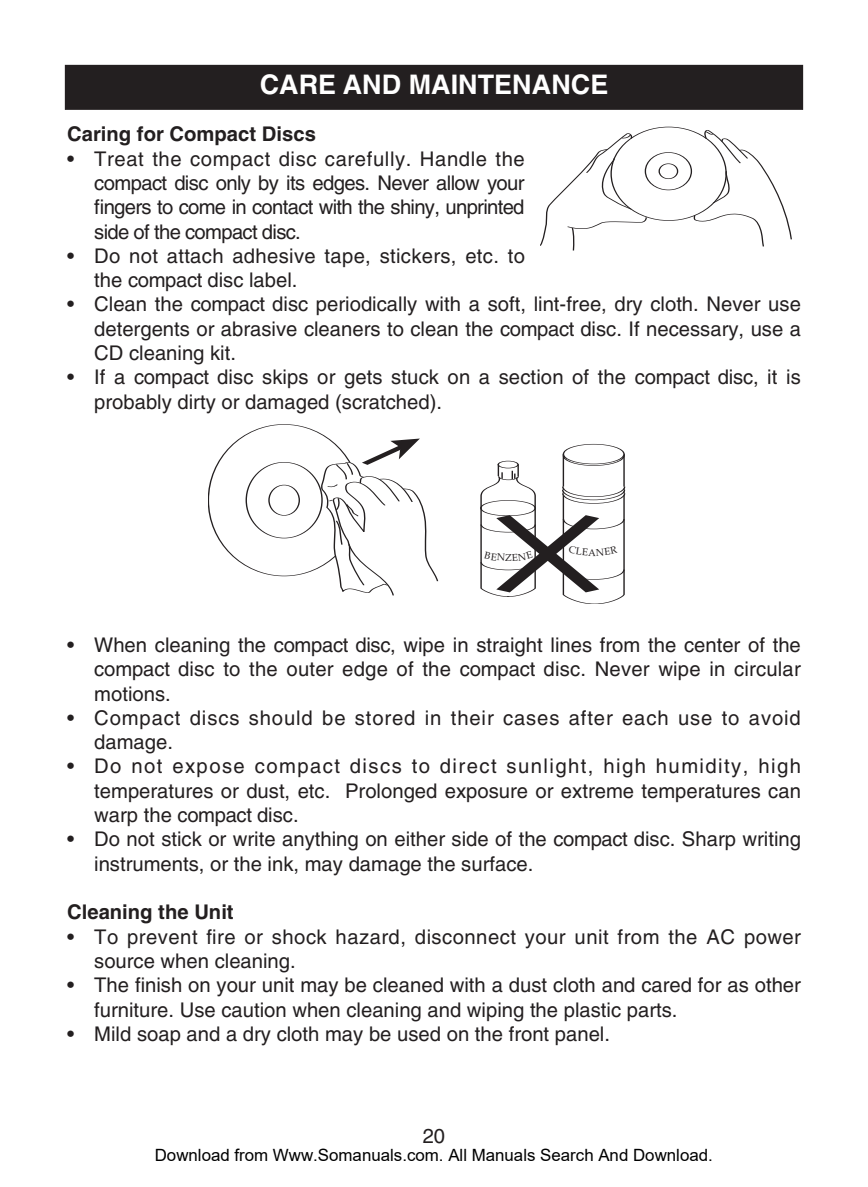
<style>
.page{position:relative;width:868px;height:1187px;background:#fff}
.page>*{position:absolute;margin:0;border:0;box-sizing:border-box;transform-origin:0 0}
.t1{font:700 27px "Helvetica";color:#fff}
.t2{font:20.25px/24.3px "Helvetica";color:#231f20;text-align:justify}
.t3{font:20.25px/24.3px "Helvetica";letter-spacing:.025em;color:#231f20}
.t4{font:20.25px/24.3px "Helvetica";letter-spacing:.045em;color:#231f20}
.t5{font:700 20.25px "Helvetica";color:#231f20}
.t6{font:16.88px "Arial";color:#000}
.t7{font:9.9px "Palatino";color:#231f20}
</style>
<div class="page">
<div style="left:65px;top:65px;width:737px;height:44px;background:#231f20"></div>
<div style="left:65px;top:65px;width:738px;height:45px;border:1px solid #231f20"></div>
<div style="left:645px;top:152px;width:46px;height:38px;border:1px solid #231f20;border-radius:50%"></div>
<div style="left:658px;top:163px;width:19px;height:16px;border:1px solid #231f20;border-radius:50%"></div>
<svg style="left:540px;top:133px;width:106px;height:117px"></svg>
<svg style="left:693px;top:130px;width:98px;height:117px"></svg>
<div style="left:246px;top:462px;width:76px;height:76px;border:1px solid #231f20;border-radius:50%"></div>
<div style="left:269px;top:484px;width:30px;height:31px;border:1px solid #231f20;border-radius:50%"></div>
<div style="left:563px;top:444px;width:61px;height:20px;border:1px solid #231f20;border-radius:50%"></div>
<svg style="left:321px;top:438px;width:117px;height:158px"></svg>
<svg style="left:480px;top:453px;width:145px;height:150px"></svg>
<h1 class="t1" style="left:259px;top:74px;width:350px">CARE AND MAINTENANCE</h1>
<p class="t5" style="left:67px;top:126px;width:250px">Caring for Compact Discs</p>
<p class="t2" style="left:94px;top:148px;width:432px;text-indent:-27px">• Treat the compact disc carefully. Handle the compact disc only by its edges. Never allow your fingers to come in contact with the shiny, unprinted side of the compact disc.</p>
<p class="t2" style="left:94px;top:245px;width:432px;text-indent:-27px">• Do not attach adhesive tape, stickers, etc. to the compact disc label.</p>
<p class="t2" style="left:94px;top:294px;width:708px;text-indent:-27px">• Clean the compact disc periodically with a soft, lint-free, dry cloth. Never use detergents or abrasive cleaners to clean the compact disc. If necessary, use a CD cleaning kit.</p>
<p class="t2" style="left:94px;top:367px;width:708px;text-indent:-27px">• If a compact disc skips or gets stuck on a section of the compact disc, it is probably dirty or damaged (scratched).</p>
<p class="t7" style="left:505px;top:551px;width:8px">Z</p>
<p class="t2" style="left:94px;top:634px;width:708px;text-indent:-27px">• When cleaning the compact disc, wipe in straight lines from the center of the compact disc to the outer edge of the compact disc. Never wipe in circular motions.</p>
<p class="t4" style="left:94px;top:707px;width:708px;text-indent:-27px">• Compact discs should be stored in their cases after each use to avoid damage.</p>
<p class="t2" style="left:94px;top:756px;width:708px;text-indent:-27px">• Do not expose compact discs to direct sunlight, high humidity, high temperatures or dust, etc. Prolonged exposure or extreme temperatures can warp the compact disc.</p>
<p class="t2" style="left:94px;top:828px;width:708px;text-indent:-27px">• Do not stick or write anything on either side of the compact disc. Sharp writing instruments, or the ink, may damage the surface.</p>
<p class="t5" style="left:67px;top:904px;width:168px">Cleaning the Unit</p>
<p class="t3" style="left:94px;top:926px;width:708px;text-indent:-27px">• To prevent fire or shock hazard, disconnect your unit from the AC power source when cleaning.</p>
<p class="t2" style="left:94px;top:974px;width:708px;text-indent:-27px">• The finish on your unit may be cleaned with a dust cloth and cared for as other furniture. Use caution when cleaning and wiping the plastic parts.</p>
<p class="t2" style="left:67px;top:1023px;width:544px">• Mild soap and a dry cloth may be used on the front panel.</p>
<p class="t2" style="left:422px;top:1125px;width:24px">20</p>
<p class="t6" style="left:155px;top:1145px;width:559px">Download from Www.Somanuals.com. All Manuals Search And Download.</p>
</div>
